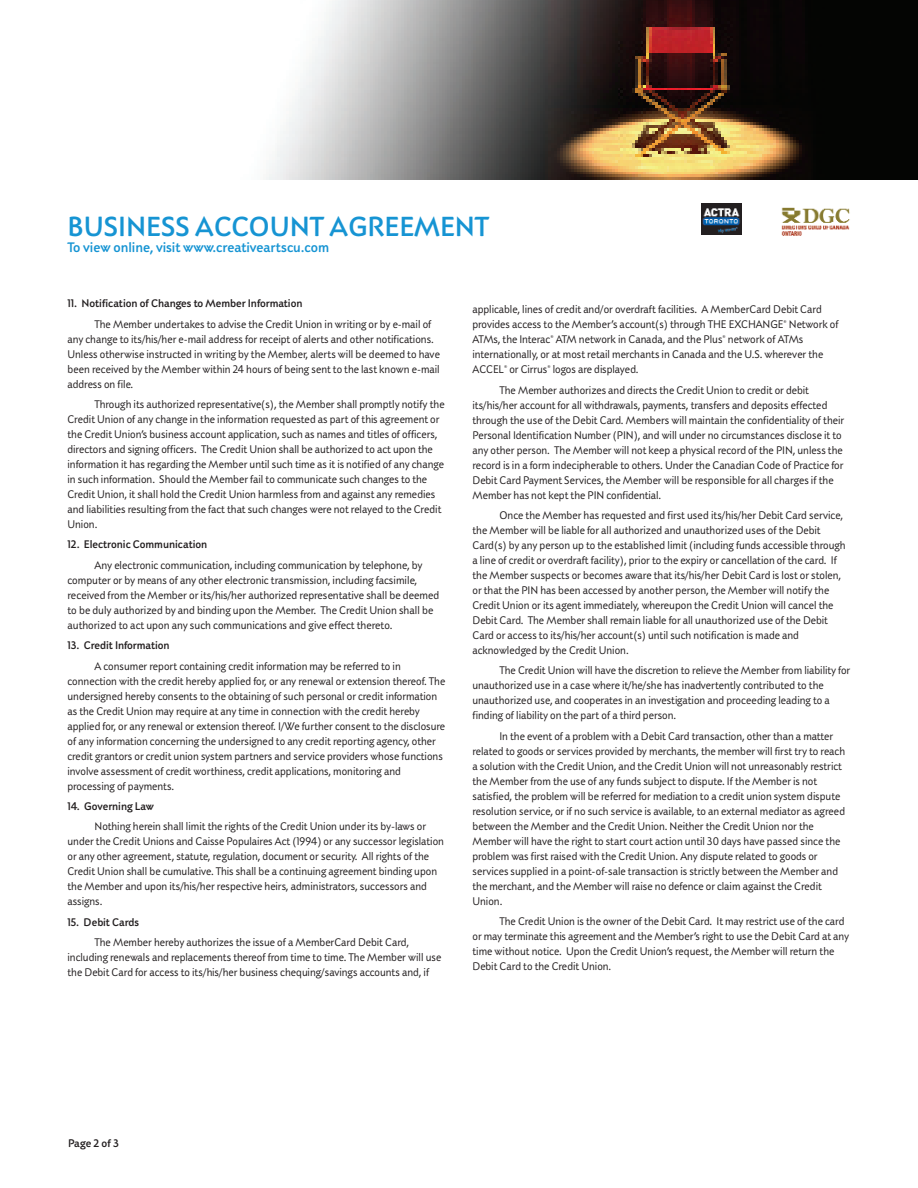
<style>
.page{position:relative;width:918px;height:1188px;background:#fff}
.page>*{position:absolute;margin:0;border:0;box-sizing:border-box;transform-origin:0 0}
.t1{font:500 30px "Adderville ITC";color:#1694d3}
.t2{font:500 15px "Adderville ITC";color:#1694d3}
.t3{font:12px/15px "Adderville ITC";color:#231f20}
.t4{font:500 12px "Adderville ITC";color:#231f20}
</style>
<div class="page">
<img style="left:266px;top:0;width:652px;height:180px">
<img style="left:781px;top:207px;width:69px;height:29px">
<img style="left:701px;top:203px;width:41px;height:32px">
<h1 class="t1" style="left:68px;top:216px;width:423px">BUSINESS ACCOUNT AGREEMENT</h1>
<p class="t2" style="left:68px;top:242px;width:263px">To view online, visit www.creativeartscu.com</p>
<p class="t4" style="left:68px;top:299px;width:237px">11. Notification of Changes to Member Information</p>
<p class="t3" style="left:67px;top:317px;width:374px;text-indent:27px">The Member undertakes to advise the Credit Union in writing or by e-mail of any change to its/his/her e-mail address for receipt of alerts and other notifications.<br>Unless otherwise instructed in writing by the Member, alerts will be deemed to have been received by the Member within 24 hours of being sent to the last known e-mail address on file.</p>
<p class="t3" style="left:67px;top:398px;width:379px;text-indent:27px">Through its authorized representative(s), the Member shall promptly notify the Credit Union of any change in the information requested as part of this agreement or the Credit Union’s business account application, such as names and titles of officers, directors and signing officers. The Credit Union shall be authorized to act upon the information it has regarding the Member until such time as it is notified of any change in such information. Should the Member fail to communicate such changes to the Credit Union, it shall hold the Credit Union harmless from and against any remedies and liabilities resulting from the fact that such changes were not relayed to the Credit Union.</p>
<p class="t4" style="left:68px;top:540px;width:141px">12. Electronic Communication</p>
<p class="t3" style="left:67px;top:558px;width:374px;text-indent:27px">Any electronic communication, including communication by telephone, by computer or by means of any other electronic transmission, including facsimile, received from the Member or its/his/her authorized representative shall be deemed to be duly authorized by and binding upon the Member. The Credit Union shall be authorized to act upon any such communications and give effect thereto.</p>
<p class="t4" style="left:68px;top:641px;width:104px">13. Credit Information</p>
<p class="t3" style="left:68px;top:659px;width:379px;text-indent:27px">A consumer report containing credit information may be referred to in connection with the credit hereby applied for, or any renewal or extension thereof. The undersigned hereby consents to the obtaining of such personal or credit information as the Credit Union may require at any time in connection with the credit hereby applied for, or any renewal or extension thereof. I/We further consent to the disclosure of any information concerning the undersigned to any credit reporting agency, other credit grantors or credit union system partners and service providers whose functions involve assessment of credit worthiness, credit applications, monitoring and processing of payments.</p>
<p class="t4" style="left:68px;top:802px;width:88px">14. Governing Law</p>
<p class="t3" style="left:67px;top:820px;width:378px;text-indent:27px">Nothing herein shall limit the rights of the Credit Union under its by-laws or under the Credit Unions and Caisse Populaires Act (1994) or any successor legislation or any other agreement, statute, regulation, document or security. All rights of the Credit Union shall be cumulative. This shall be a continuing agreement binding upon the Member and upon its/his/her respective heirs, administrators, successors and assigns.</p>
<p class="t4" style="left:67px;top:918px;width:73px">15. Debit Cards</p>
<p class="t3" style="left:67px;top:936px;width:375px;text-indent:27px">The Member hereby authorizes the issue of a MemberCard Debit Card, including renewals and replacements thereof from time to time. The Member will use the Debit Card for access to its/his/her business chequing/savings accounts and, if</p>
<p class="t3" style="left:472px;top:303px;width:368px">applicable, lines of credit and/or overdraft facilities. A MemberCard Debit Card provides access to the Member’s account(s) through THE EXCHANGE® Network of ATMs, the Interac® ATM network in Canada, and the Plus® network of ATMs internationally, or at most retail merchants in Canada and the U.S. wherever the ACCEL® or Cirrus® logos are displayed.</p>
<p class="t3" style="left:472px;top:383px;width:373px;text-indent:27px">The Member authorizes and directs the Credit Union to credit or debit its/his/her account for all withdrawals, payments, transfers and deposits effected through the use of the Debit Card. Members will maintain the confidentiality of their Personal Identification Number (PIN), and will under no circumstances disclose it to any other person. The Member will not keep a physical record of the PIN, unless the record is in a form indecipherable to others. Under the Canadian Code of Practice for Debit Card Payment Services, the Member will be responsible for all charges if the Member has not kept the PIN confidential.</p>
<p class="t3" style="left:472px;top:509px;width:375px;text-indent:27px">Once the Member has requested and first used its/his/her Debit Card service, the Member will be liable for all authorized and unauthorized uses of the Debit Card(s) by any person up to the established limit (including funds accessible through a line of credit or overdraft facility), prior to the expiry or cancellation of the card. If the Member suspects or becomes aware that its/his/her Debit Card is lost or stolen, or that the PIN has been accessed by another person, the Member will notify the Credit Union or its agent immediately, whereupon the Credit Union will cancel the Debit Card. The Member shall remain liable for all unauthorized use of the Debit Card or access to its/his/her account(s) until such notification is made and acknowledged by the Credit Union.</p>
<p class="t3" style="left:472px;top:664px;width:379px;text-indent:27px">The Credit Union will have the discretion to relieve the Member from liability for unauthorized use in a case where it/he/she has inadvertently contributed to the unauthorized use, and cooperates in an investigation and proceeding leading to a finding of liability on the part of a third person.</p>
<p class="t3" style="left:472px;top:730px;width:374px;text-indent:27px">In the event of a problem with a Debit Card transaction, other than a matter related to goods or services provided by merchants, the member will first try to reach a solution with the Credit Union, and the Credit Union will not unreasonably restrict the Member from the use of any funds subject to dispute. If the Member is not satisfied, the problem will be referred for mediation to a credit union system dispute resolution service, or if no such service is available, to an external mediator as agreed between the Member and the Credit Union. Neither the Credit Union nor the Member will have the right to start court action until 30 days have passed since the problem was first raised with the Credit Union. Any dispute related to goods or services supplied in a point-of-sale transaction is strictly between the Member and the merchant, and the Member will raise no defence or claim against the Credit Union.</p>
<p class="t3" style="left:472px;top:915px;width:378px;text-indent:27px">The Credit Union is the owner of the Debit Card. It may restrict use of the card or may terminate this agreement and the Member’s right to use the Debit Card at any time without notice. Upon the Credit Union’s request, the Member will return the Debit Card to the Credit Union.</p>
<p class="t4" style="left:68px;top:1139px;width:52px">Page 2 of 3</p>
</div>
